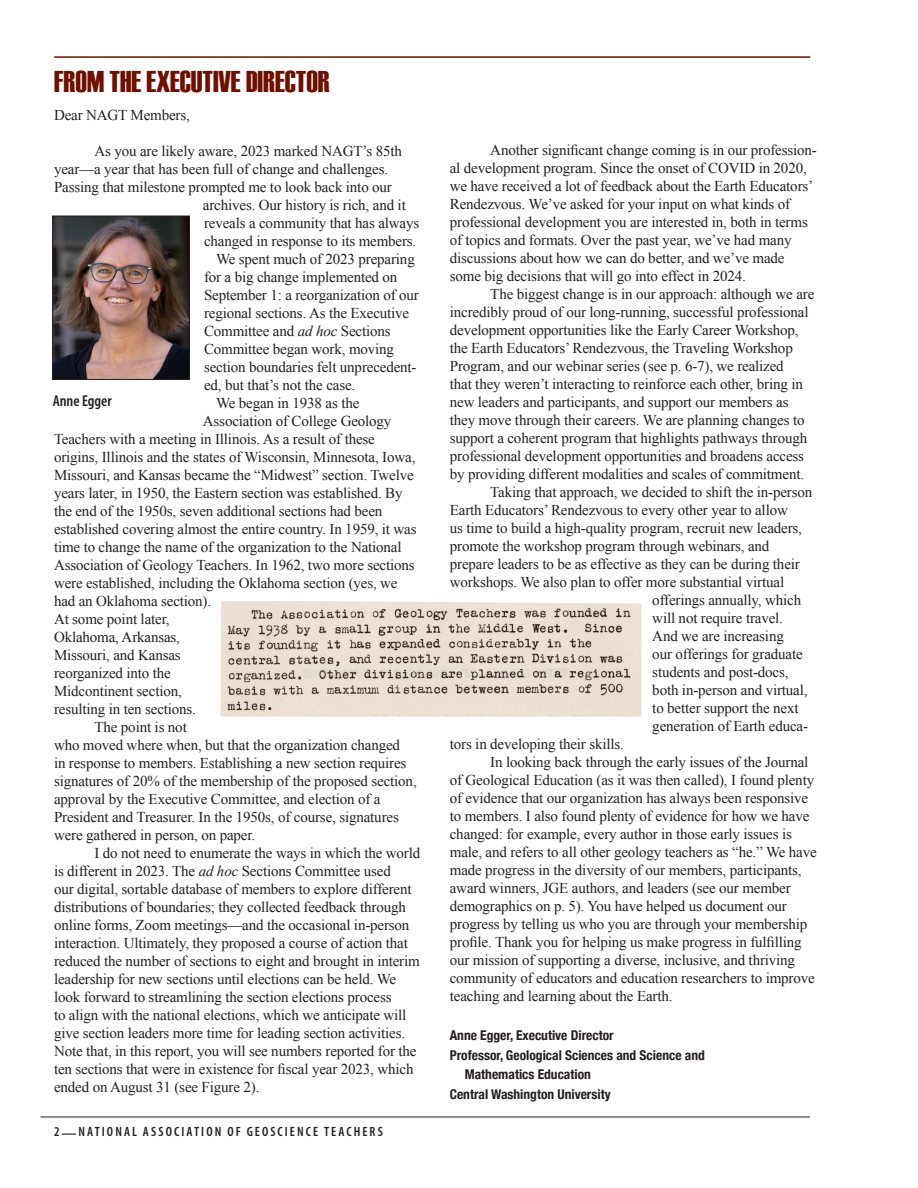
<style>
.page{position:relative;width:918px;height:1188px;background:#fff}
.page>*{position:absolute;margin:0;border:0;box-sizing:border-box;transform-origin:0 0}
.FeatureHeadCaps{font:30px "Haettenschweiler";color:#6f0f00}
.t1{font:600 condensed 15.75px "Myriad Pro";color:#231f20}
.Body1{font:15px/18px "Times New Roman";letter-spacing:-.01em;color:#231f20}
.t2{font:700 condensed 13.5px/19.5px "Helvetica Neue";color:#231f20}
.t3{font:600 condensed 13.5px "Myriad Pro";letter-spacing:.155em;color:#231f20}
.s1{font-style:italic}
.s2{font-size:15px}
</style>
<div class="page">
<hr style="left:54px;top:56px;width:756px;height:2px;background:#6f0f00">
<img style="left:55px;top:218px;width:133px;height:160px">
<div style="left:53px;top:216px;width:137px;height:164px;border:1px solid #231f20"></div>
<img style="left:221px;top:601px;width:421px;height:116px">
<hr style="left:40px;top:1117px;width:770px;height:1px;background:#231f20">
<p class="FeatureHeadCaps" style="left:54px;top:64px;width:277px">FROM THE EXECUTIVE DIRECTOR</p>
<p class="Body1" style="left:54px;top:106px;width:137px">Dear NAGT Members,</p>
<p class="Body1" style="left:94px;top:142px;width:309px">As you are likely aware, 2023 marked NAGT’s 85th</p>
<p class="Body1" style="left:54px;top:160px;width:336px">year—a year that has been full of change and challenges.</p>
<p class="Body1" style="left:54px;top:178px;width:339px">Passing that milestone prompted me to look back into our</p>
<p class="Body1" style="left:203px;top:196px;width:204px">archives. Our history is rich, and it</p>
<p class="Body1" style="left:204px;top:214px;width:217px">reveals a community that has always</p>
<p class="Body1" style="left:204px;top:232px;width:214px">changed in response to its members.</p>
<p class="Body1" style="left:204px;top:250px;width:216px;text-indent:12px">We spent much of 2023 preparing for a big change implemented on<br>September 1: a reorganization of our regional sections. As the Executive<br>Committee and <span class="s1">ad hoc</span> Sections<br>Committee began work, moving section boundaries felt unprecedent&shy;ed, but that’s not the case.</p>
<p class="Body1" style="left:216px;top:394px;width:145px">We began in 1938 as the</p>
<p class="Body1" style="left:203px;top:412px;width:190px">Association of College Geology</p>
<p class="Body1" style="left:54px;top:430px;width:322px">Teachers with a meeting in Illinois. As a result of these</p>
<p class="Body1" style="left:54px;top:448px;width:363px">origins, Illinois and the states of Wisconsin, Minnesota, Iowa,</p>
<p class="Body1" style="left:54px;top:466px;width:361px">Missouri, and Kansas became the “Midwest” section. Twelve</p>
<p class="Body1" style="left:54px;top:484px;width:350px">years later, in 1950, the Eastern section was established. By</p>
<p class="Body1" style="left:54px;top:502px;width:330px">the end of the 1950s, seven additional sections had been</p>
<p class="Body1" style="left:54px;top:520px;width:364px">established covering almost the entire country. In 1959, it was</p>
<p class="Body1" style="left:54px;top:538px;width:349px">time to change the name of the organization to the National</p>
<p class="Body1" style="left:54px;top:556px;width:362px">Association of Geology Teachers. In 1962, two more sections</p>
<p class="Body1" style="left:54px;top:574px;width:345px">were established, including the Oklahoma section (yes, we</p>
<p class="Body1" style="left:54px;top:592px;width:159px">had an Oklahoma section).</p>
<p class="Body1" style="left:54px;top:610px;width:117px">At some point later,</p>
<p class="Body1" style="left:54px;top:628px;width:128px">Oklahoma, Arkansas,</p>
<p class="Body1" style="left:54px;top:646px;width:128px">Missouri, and Kansas</p>
<p class="Body1" style="left:54px;top:664px;width:118px">reorganized into the</p>
<p class="Body1" style="left:54px;top:682px;width:129px">Midcontinent section,</p>
<p class="Body1" style="left:54px;top:700px;width:144px">resulting in ten sections.</p>
<p class="Body1" style="left:54px;top:718px;width:364px;text-indent:40px">The point is not<br>who moved where when, but that the organization changed<br>in response to members. Establishing a new section requires signatures of 20% of the membership of the proposed section, approval by the Executive Committee, and election of a President and Treasurer. In the 1950s, of course, signatures were gathered in person, on paper.</p>
<p class="Body1" style="left:54px;top:844px;width:368px;text-indent:40px">I do not need to enumerate the ways in which the world is different in 2023. The <span class="s1">ad hoc</span> Sections Committee used<br>our digital, sortable database of members to explore different distributions of boundaries; they collected feedback through online forms, Zoom meetings—and the occasional in-person interaction. Ultimately, they proposed a course of action that reduced the number of sections to eight and brought in interim leadership for new sections until elections can be held. We look forward to streamlining the section elections process<br>to align with the national elections, which we anticipate will give section leaders more time for leading section activities.<br>Note that, in this report, you will see numbers reported for the ten sections that were in existence for fiscal year 2023, which ended on August 31 (see Figure 2).</p>
<p class="t1" style="left:53px;top:391px;width:61px">Anne Egger</p>
<p class="t3" style="left:54px;top:1123px;width:330px">2 <span class="s2">—</span>NATIONAL ASSOCIATION OF GEOSCIENCE TEACHERS</p>
<p class="Body1" style="left:450px;top:141px;width:369px;text-indent:40px">Another significant change coming is in our profession&shy;al development program. Since the onset of COVID in 2020, we have received a lot of feedback about the Earth Educators’ Rendezvous. We’ve asked for your input on what kinds of professional development you are interested in, both in terms of topics and formats. Over the past year, we’ve had many discussions about how we can do better, and we’ve made some big decisions that will go into effect in 2024.</p>
<p class="Body1" style="left:450px;top:285px;width:366px;text-indent:40px">The biggest change is in our approach: although we are incredibly proud of our long-running, successful professional development opportunities like the Early Career Workshop, the Earth Educators’ Rendezvous, the Traveling Workshop Program, and our webinar series (see p. 6-7), we realized<br>that they weren’t interacting to reinforce each other, bring in new leaders and participants, and support our members as they move through their careers. We are planning changes to support a coherent program that highlights pathways through professional development opportunities and broadens access by providing different modalities and scales of commitment.</p>
<p class="Body1" style="left:490px;top:483px;width:324px">Taking that approach, we decided to shift the in-person</p>
<p class="Body1" style="left:450px;top:501px;width:340px">Earth Educators’ Rendezvous to every other year to allow</p>
<p class="Body1" style="left:450px;top:519px;width:354px">us time to build a high-quality program, recruit new leaders,</p>
<p class="Body1" style="left:450px;top:537px;width:321px">promote the workshop program through webinars, and</p>
<p class="Body1" style="left:450px;top:555px;width:352px">prepare leaders to be as effective as they can be during their</p>
<p class="Body1" style="left:450px;top:573px;width:336px">workshops. We also plan to offer more substantial virtual</p>
<p class="Body1" style="left:652px;top:591px;width:150px">offerings annually, which</p>
<p class="Body1" style="left:652px;top:609px;width:132px">will not require travel.</p>
<p class="Body1" style="left:652px;top:627px;width:133px">And we are increasing</p>
<p class="Body1" style="left:652px;top:645px;width:152px">our offerings for graduate</p>
<p class="Body1" style="left:652px;top:663px;width:138px">students and post-docs,</p>
<p class="Body1" style="left:652px;top:681px;width:157px">both in-person and virtual,</p>
<p class="Body1" style="left:652px;top:699px;width:148px">to better support the next</p>
<p class="Body1" style="left:652px;top:717px;width:157px">generation of Earth educa-</p>
<p class="Body1" style="left:450px;top:735px;width:176px">tors in developing their skills.</p>
<p class="Body1" style="left:450px;top:753px;width:369px;text-indent:40px">In looking back through the early issues of the Journal of Geological Education (as it was then called), I found plenty of evidence that our organization has always been responsive to members. I also found plenty of evidence for how we have changed: for example, every author in those early issues is male, and refers to all other geology teachers as “he.” We have made progress in the diversity of our members, participants, award winners, JGE authors, and leaders (see our member demographics on p. 5). You have helped us document our progress by telling us who you are through your membership profile. Thank you for helping us make progress in fulfilling our mission of supporting a diverse, inclusive, and thriving community of educators and education researchers to improve teaching and learning about the Earth.</p>
<p class="t2" style="left:450px;top:1025px;width:165px">Anne Egger, Executive Director</p>
<p class="t2" style="left:465px;top:1044px;width:242px;text-indent:-15px">Professor, Geological Sciences and Science and<br>Mathematics Education</p>
<p class="t2" style="left:450px;top:1083px;width:162px">Central Washington University</p>
</div>
